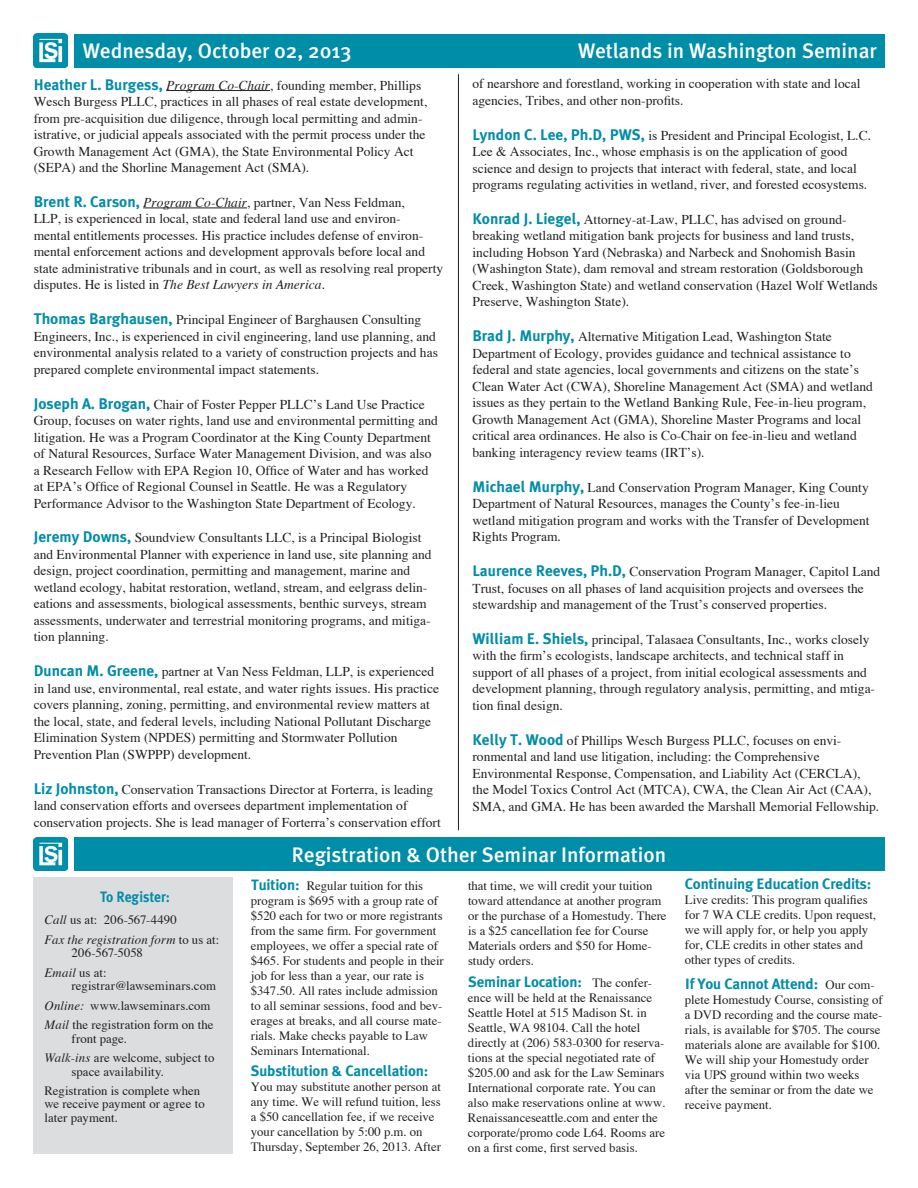
<style>
.page{position:relative;width:918px;height:1188px;background:#fff}
.page>*{position:absolute;margin:0;border:0;box-sizing:border-box;transform-origin:0 0}
.TitleH3{font:500 21px "Meta";color:#fff}
.EndDay{font:500 21px "Meta";color:#fff}
.When2{font:700 15px "Meta Plus";letter-spacing:-.01em;color:#008da8}
.When2-2{font:700 15px "Meta Plus";letter-spacing:-.01em;color:#008da8;scale:.91 1}
.Bios_9_10{font:13.5px/16.5px "Times";color:#231f20}
.LocationText{font:12.75px/15px "Times";color:#231f20}
.TuitionText{font:12.75px/15px "Times";color:#231f20}
.SubCanText{font:12.75px/15px "Times";color:#231f20}
.HomeStudyText{font:12.75px/15px "Times";color:#231f20}
.CreditsText{font:12.75px/15px "Times";color:#231f20}
.t1{font:italic 12.75px/13.5px "Times";letter-spacing:.01em;color:#231f20}
.s1{font-family:"Meta Plus";font-weight:700;font-size:15.3px;color:#008da8}
.s2{font-style:italic}
.s3{font-style:normal}
</style>
<div class="page">
<div style="left:74px;top:34px;width:810px;height:34px;background:#008da8"></div>
<hr style="left:458px;top:74px;width:1px;height:756px;background:#231f20">
<hr style="left:166px;top:90px;width:104px;height:1px;background:#231f20">
<hr style="left:143px;top:208px;width:104px;height:1px;background:#231f20">
<div style="left:34px;top:878px;width:199px;height:276px;background:#dcdddf"></div>
<div style="left:74px;top:837px;width:810px;height:34px;background:#008da8"></div>
<img style="left:34px;top:837px;width:33px;height:34px">
<img style="left:34px;top:34px;width:33px;height:34px">
<p class="EndDay" style="left:83px;top:39px;width:270px">Wednesday, October 02, 2013</p>
<p class="TitleH3" style="left:578px;top:39px;width:300px">Wetlands in Washington Seminar</p>
<p class="Bios_9_10" style="left:34px;top:78px;width:395px"><span class="s1">Heather L. Burgess,</span> <span class="s2">Program Co-Chair</span>, founding member, Phillips Wesch Burgess PLLC, practices in all phases of real estate development, from pre-acquisition due diligence, through local permitting and admin&shy;istrative, or judicial appeals associated with the permit process under the Growth Management Act (GMA), the State Environmental Policy Act (SEPA) and the Shorline Management Act (SMA).</p>
<p class="Bios_9_10" style="left:34px;top:195px;width:411px"><span class="s1">Brent R. Carson,</span> <span class="s2">Program Co-Chair</span>, partner, Van Ness Feldman,<br>LLP, is experienced in local, state and federal land use and environ-<br>mental entitlements processes. His practice includes defense of environ&shy;mental enforcement actions and development approvals before local and state administrative tribunals and in court, as well as resolving real property disputes. He is listed in <span class="s2">The Best Lawyers in America</span>.</p>
<p class="Bios_9_10" style="left:34px;top:312px;width:406px"><span class="s1">Thomas Barghausen,</span> Principal Engineer of Barghausen Consulting Engineers, Inc., is experienced in civil engineering, land use planning, and environmental analysis related to a variety of construction projects and has prepared complete environmental impact statements.</p>
<p class="Bios_9_10" style="left:34px;top:397px;width:406px"><span class="s1">Joseph A. Brogan,</span> Chair of Foster Pepper PLLC’s Land Use Practice Group, focuses on water rights, land use and environmental permitting and litigation. He was a Program Coordinator at the King County Department of Natural Resources, Surface Water Management Division, and was also a Research Fellow with EPA Region 10, Office of Water and has worked at EPA’s Office of Regional Counsel in Seattle. He was a Regulatory Performance Advisor to the Washington State Department of Ecology.</p>
<p class="Bios_9_10" style="left:34px;top:530px;width:399px"><span class="s1">Jeremy Downs,</span> Soundview Consultants LLC, is a Principal Biologist and Environmental Planner with experience in land use, site planning and design, project coordination, permitting and management, marine and wetland ecology, habitat restoration, wetland, stream, and eelgrass delin&shy;eations and assessments, biological assessments, benthic surveys, stream assessments, underwater and terrestrial monitoring programs, and mitiga&shy;tion planning.</p>
<p class="Bios_9_10" style="left:34px;top:664px;width:407px"><span class="s1">Duncan M. Greene,</span> partner at Van Ness Feldman, LLP, is experienced in land use, environmental, real estate, and water rights issues. His practice covers planning, zoning, permitting, and environmental review matters at the local, state, and federal levels, including National Pollutant Discharge Elimination System (NPDES) permitting and Stormwater Pollution Prevention Plan (SWPPP) development.</p>
<p class="Bios_9_10" style="left:34px;top:782px;width:409px"><span class="s1">Liz Johnston,</span> Conservation Transactions Director at Forterra, is leading land conservation efforts and oversees department implementation of conservation projects. She is lead manager of Forterra’s conservation effort</p>
<p class="Bios_9_10" style="left:472px;top:76px;width:390px">of nearshore and forestland, working in cooperation with state and local agencies, Tribes, and other non-profits.</p>
<p class="Bios_9_10" style="left:472px;top:128px;width:400px"><span class="s1">Lyndon C. Lee, Ph.D, PWS,</span> is President and Principal Ecologist, L.C.<br>Lee &amp; Associates, Inc., whose emphasis is on the application of good science and design to projects that interact with federal, state, and local programs regulating activities in wetland, river, and forested ecosystems.</p>
<p class="Bios_9_10" style="left:472px;top:212px;width:407px"><span class="s1">Konrad J. Liegel,</span> Attorney-at-Law, PLLC, has advised on ground&shy;breaking wetland mitigation bank projects for business and land trusts, including Hobson Yard (Nebraska) and Narbeck and Snohomish Basin (Washington State), dam removal and stream restoration (Goldsborough Creek, Washington State) and wetland conservation (Hazel Wolf Wetlands Preserve, Washington State).</p>
<p class="Bios_9_10" style="left:472px;top:329px;width:402px"><span class="s1">Brad J. Murphy,</span> Alternative Mitigation Lead, Washington State Department of Ecology, provides guidance and technical assistance to federal and state agencies, local governments and citizens on the state’s Clean Water Act (CWA), Shoreline Management Act (SMA) and wetland issues as they pertain to the Wetland Banking Rule, Fee-in-lieu program, Growth Management Act (GMA), Shoreline Master Programs and local critical area ordinances. He also is Co-Chair on fee-in-lieu and wetland banking interagency review teams (IRT’s).</p>
<p class="Bios_9_10" style="left:472px;top:480px;width:399px"><span class="s1">Michael Murphy,</span> Land Conservation Program Manager, King County Department of Natural Resources, manages the County’s fee-in-lieu wetland mitigation program and works with the Transfer of Development Rights Program.</p>
<p class="Bios_9_10" style="left:472px;top:564px;width:409px"><span class="s1">Laurence Reeves, Ph.D,</span> Conservation Program Manager, Capitol Land<br>Trust, focuses on all phases of land acquisition projects and oversees the stewardship and management of the Trust’s conserved properties.</p>
<p class="Bios_9_10" style="left:472px;top:632px;width:404px"><span class="s1">William E. Shiels,</span> principal, Talasaea Consultants, Inc., works closely with the firm’s ecologists, landscape architects, and technical staff in support of all phases of a project, from initial ecological assessments and development planning, through regulatory analysis, permitting, and mtiga&shy;tion final design.</p>
<p class="Bios_9_10" style="left:472px;top:733px;width:408px"><span class="s1">Kelly T. Wood</span> of Phillips Wesch Burgess PLLC, focuses on envi&shy;ronmental and land use litigation, including: the Comprehensive Environmental Response, Compensation, and Liability Act (CERCLA), the Model Toxics Control Act (MTCA), CWA, the Clean Air Act (CAA), SMA, and GMA. He has been awarded the Marshall Memorial Fellowship.</p>
<p class="When2-2" style="left:100px;top:888px;width:78px">To Register:</p>
<p class="LocationText" style="left:45px;top:913px;width:134px"><span class="s2">Call</span> us at: 206-567-4490</p>
<p class="t1" style="left:72px;top:934px;width:149px;text-indent:-27px">Fax the registration form <span class="s3">to us at:<br>206-567-5058</span></p>
<p class="LocationText" style="left:72px;top:966px;width:146px;line-height:13.5px;text-indent:-27px"><span class="s2">Email</span> us at: registrar@lawseminars.com</p>
<p class="LocationText" style="left:45px;top:999px;width:167px"><span class="s2">Online:</span> www.lawseminars.com</p>
<p class="LocationText" style="left:72px;top:1019px;width:144px;line-height:13.5px;text-indent:-27px"><span class="s2">Mail</span> the registration form on the front page.</p>
<p class="LocationText" style="left:72px;top:1052px;width:144px;line-height:13.5px;text-indent:-27px"><span class="s2">Walk-ins</span> are welcome, subject to space availability.</p>
<p class="LocationText" style="left:45px;top:1085px;width:162px;line-height:13.5px">Registration is complete when we receive payment or agree to later payment.</p>
<p class="TitleH3" style="left:292px;top:842px;width:376px">Registration &amp; Other Seminar Information</p>
<p class="When2" style="left:251px;top:876px;width:50px">Tuition:</p>
<p class="TuitionText" style="left:251px;top:879px;width:195px;text-indent:56px">Regular tuition for this program is $695 with a group rate of $520 each for two or more registrants from the same firm. For government employees, we offer a special rate of $465. For students and people in their job for less than a year, our rate is $347.50. All rates include admission to all seminar sessions, food and bev&shy;erages at breaks, and all course mate&shy;rials. Make checks payable to Law Seminars International.</p>
<p class="When2" style="left:251px;top:1062px;width:179px">Substitution &amp; Cancellation:</p>
<p class="SubCanText" style="left:251px;top:1080px;width:192px">You may substitute another person at any time. We will refund tuition, less a $50 cancellation fee, if we receive your cancellation by 5:00 p.m. on Thursday, September 26, 2013. After</p>
<p class="SubCanText" style="left:468px;top:879px;width:200px">that time, we will credit your tuition toward attendance at another program or the purchase of a Homestudy. There is a $25 cancellation fee for Course<br>Materials orders and $50 for Home&shy;study orders.</p>
<p class="When2" style="left:468px;top:973px;width:115px">Seminar Location:</p>
<p class="LocationText" style="left:468px;top:976px;width:199px;text-indent:124px">The confer&shy;ence will be held at the Renaissance Seattle Hotel at 515 Madison St. in Seattle, WA 98104. Call the hotel directly at (206) 583-0300 for reserva&shy;tions at the special negotiated rate of $205.00 and ask for the Law Seminars International corporate rate. You can also make reservations online at www.<br>Renaissanceseattle.com and enter the corporate/promo code L64. Rooms are on a first come, first served basis.</p>
<p class="When2" style="left:685px;top:875px;width:188px">Continuing Education Credits:</p>
<p class="CreditsText" style="left:685px;top:893px;width:193px">Live credits: This program qualifies for 7 WA CLE credits. Upon request, we will apply for, or help you apply for, CLE credits in other states and other types of credits.</p>
<p class="When2" style="left:685px;top:975px;width:135px">If You Cannot Attend:</p>
<p class="HomeStudyText" style="left:685px;top:978px;width:199px;text-indent:141px">Our com&shy;plete Homestudy Course, consisting of a DVD recording and the course mate&shy;rials, is available for $705. The course materials alone are available for $100.<br>We will ship your Homestudy order via UPS ground within two weeks after the seminar or from the date we receive payment.</p>
</div>
